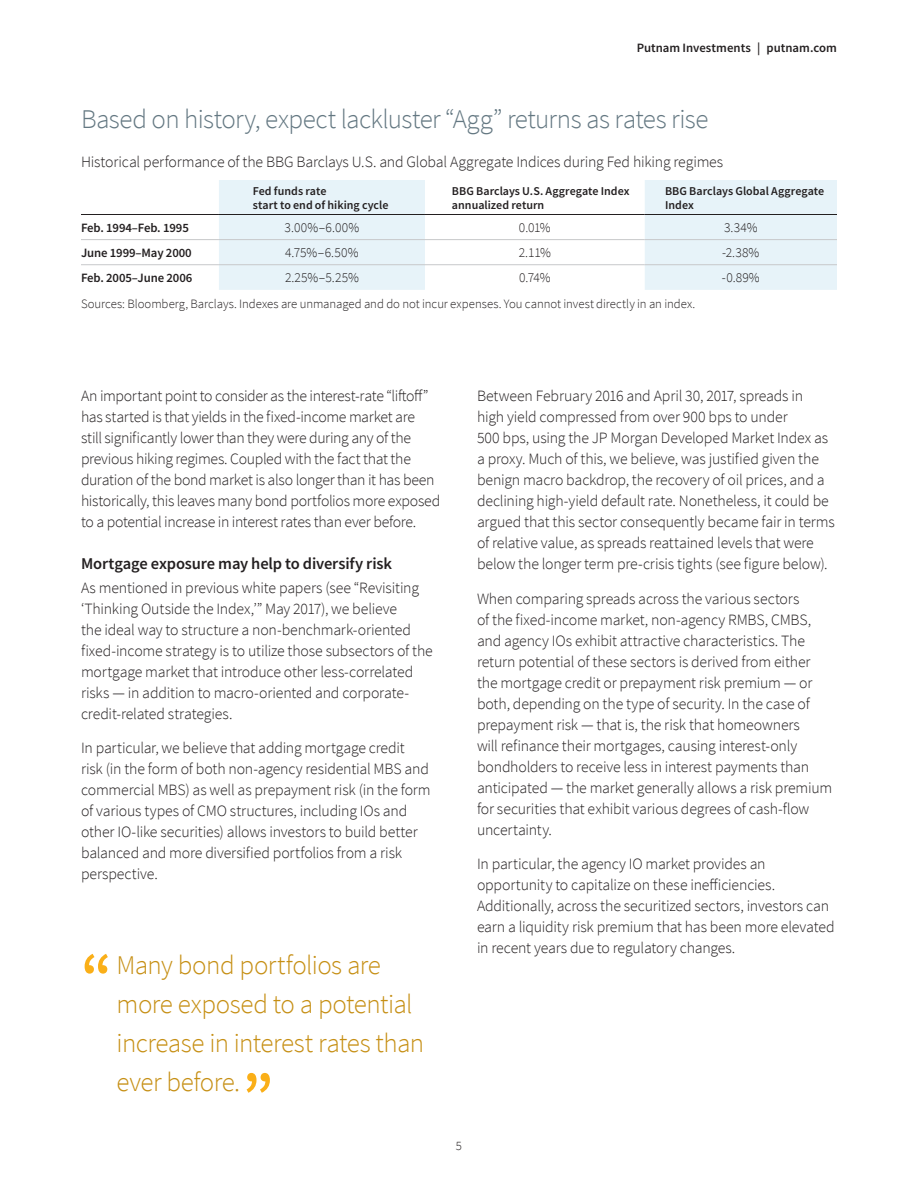
<style>
.page{position:relative;width:918px;height:1188px;background:#fff}
.page>*{position:absolute;margin:0;border:0;box-sizing:border-box;transform-origin:0 0}
.t1{font:600 64.65px "Source Sans Pro";color:#faaf18}
.t2{font:300 27px/39px "Source Sans Pro";letter-spacing:-.02em;color:#c68f14}
.Chart_title{font:300 27px "Source Sans Pro";letter-spacing:-.02em;color:#647882}
.Subhead{font:600 16.5px "Source Sans Pro";letter-spacing:-.01em;color:#231f20}
.Body{font:300 15.75px/21px "Source Sans Pro";letter-spacing:-.01em;color:#231f20}
.Table_text{font:300 13.5px "Source Sans Pro";letter-spacing:.01em;color:#231f20}
.Footnote{font:300 12.75px "Source Sans Pro";color:#231f20}
.Table_stub{font:600 12.75px "Source Sans Pro";letter-spacing:-.01em;color:#231f20}
.Table_head{font:600 12px/13.5px "Source Sans Pro";letter-spacing:.005em;color:#231f20}
</style>
<div class="page">
<svg style="left:219px;top:180px;width:618px;height:110px;fill:#e7f3f9"></svg>
<hr style="left:81px;top:214px;width:138px;height:1px;background:#231f20">
<hr style="left:219px;top:214px;width:206px;height:1px;background:#231f20">
<hr style="left:425px;top:214px;width:220px;height:1px;background:#231f20">
<hr style="left:645px;top:214px;width:192px;height:1px;background:#231f20">
<hr style="left:81px;top:239px;width:138px;height:1px;background:#c7c8ca">
<hr style="left:219px;top:239px;width:206px;height:1px;background:#c7c8ca">
<hr style="left:425px;top:239px;width:220px;height:1px;background:#c7c8ca">
<hr style="left:645px;top:239px;width:192px;height:1px;background:#c7c8ca">
<hr style="left:81px;top:264px;width:138px;height:1px;background:#c7c8ca">
<hr style="left:219px;top:264px;width:206px;height:1px;background:#c7c8ca">
<hr style="left:425px;top:264px;width:220px;height:1px;background:#c7c8ca">
<hr style="left:645px;top:264px;width:192px;height:1px;background:#c7c8ca">
<p class="Table_stub" style="left:637px;top:39px;width:202px">Putnam Investments | putnam.com</p>
<p class="Chart_title" style="left:81px;top:103px;width:629px">Based on history, expect lackluster “Agg” returns as rates rise</p>
<p class="Body" style="left:81px;top:152px;width:644px">Historical performance of the BBG Barclays U.S. and Global Aggregate Indices during Fed hiking regimes</p>
<p class="Table_head" style="left:253px;top:184px;width:137px">Fed funds rate<br>start to end of hiking cycle</p>
<p class="Table_head" style="left:452px;top:184px;width:179px">BBG Barclays U.S. Aggregate Index annualized return</p>
<p class="Table_head" style="left:665px;top:184px;width:161px">BBG Barclays Global Aggregate<br>Index</p>
<p class="Table_stub" style="left:81px;top:219px;width:109px">Feb. 1994–Feb. 1995</p>
<p class="Table_text" style="left:285px;top:219px;width:76px">3.00%–6.00%</p>
<p class="Table_text" style="left:519px;top:219px;width:33px">0.01%</p>
<p class="Table_text" style="left:724px;top:219px;width:35px">3.34%</p>
<p class="Table_stub" style="left:81px;top:244px;width:112px">June 1999–May 2000</p>
<p class="Table_text" style="left:285px;top:245px;width:75px">4.75%–6.50%</p>
<p class="Table_text" style="left:519px;top:245px;width:34px">2.11%</p>
<p class="Table_text" style="left:722px;top:245px;width:39px">-2.38%</p>
<p class="Table_stub" style="left:81px;top:269px;width:113px">Feb. 2005–June 2006</p>
<p class="Table_text" style="left:285px;top:270px;width:75px">2.25%–5.25%</p>
<p class="Table_text" style="left:519px;top:270px;width:33px">0.74%</p>
<p class="Table_text" style="left:722px;top:270px;width:39px">-0.89%</p>
<p class="Footnote" style="left:81px;top:296px;width:616px">Sources: Bloomberg, Barclays. Indexes are unmanaged and do not incur expenses. You cannot invest directly in an index.</p>
<p class="Body" style="left:81px;top:386px;width:361px">An important point to consider as the interest-rate “liftoff” has started is that yields in the fixed-income market are<br>still significantly lower than they were during any of the previous hiking regimes. Coupled with the fact that the duration of the bond market is also longer than it has been historically, this leaves many bond portfolios more exposed to a potential increase in interest rates than ever before.</p>
<p class="Subhead" style="left:81px;top:552px;width:313px">Mortgage exposure may help to diversify risk</p>
<p class="Body" style="left:81px;top:577px;width:353px">As mentioned in previous white papers (see “Revisiting ‘Thinking Outside the Index,’” May 2017), we believe<br>the ideal way to structure a non-benchmark-oriented fixed-income strategy is to utilize those subsectors of the mortgage market that introduce other less-correlated risks — in addition to macro-oriented and corporate&shy;credit-related strategies.</p>
<p class="Body" style="left:81px;top:738px;width:351px">In particular, we believe that adding mortgage credit<br>risk (in the form of both non-agency residential MBS and commercial MBS) as well as prepayment risk (in the form of various types of CMO structures, including IOs and other IO-like securities) allows investors to build better balanced and more diversified portfolios from a risk perspective.</p>
<p class="t1" style="left:81px;top:934px;width:33px">“</p>
<p class="t2" style="left:117px;top:946px;width:309px">Many bond portfolios are more exposed to a potential increase in interest rates than ever before.</p>
<p class="t1" style="left:242px;top:1054px;width:33px">”</p>
<p class="Body" style="left:477px;top:386px;width:360px">Between February 2016 and April 30, 2017, spreads in<br>high yield compressed from over 900 bps to under<br>500 bps, using the JP Morgan Developed Market Index as a proxy. Much of this, we believe, was justified given the benign macro backdrop, the recovery of oil prices, and a declining high-yield default rate. Nonetheless, it could be argued that this sector consequently became fair in terms of relative value, as spreads reattained levels that were below the longer term pre-crisis tights (see figure below).</p>
<p class="Body" style="left:477px;top:588px;width:357px">When comparing spreads across the various sectors<br>of the fixed-income market, non-agency RMBS, CMBS, and agency IOs exhibit attractive characteristics. The return potential of these sectors is derived from either the mortgage credit or prepayment risk premium — or both, depending on the type of security. In the case of prepayment risk — that is, the risk that homeowners<br>will refinance their mortgages, causing interest-only bondholders to receive less in interest payments than anticipated — the market generally allows a risk premium for securities that exhibit various degrees of cash-flow uncertainty.</p>
<p class="Body" style="left:477px;top:854px;width:359px">In particular, the agency IO market provides an opportunity to capitalize on these inefficiencies.<br>Additionally, across the securitized sectors, investors can earn a liquidity risk premium that has been more elevated in recent years due to regulatory changes.</p>
<p class="Footnote" style="left:456px;top:1138px;width:8px">5</p>
</div>
